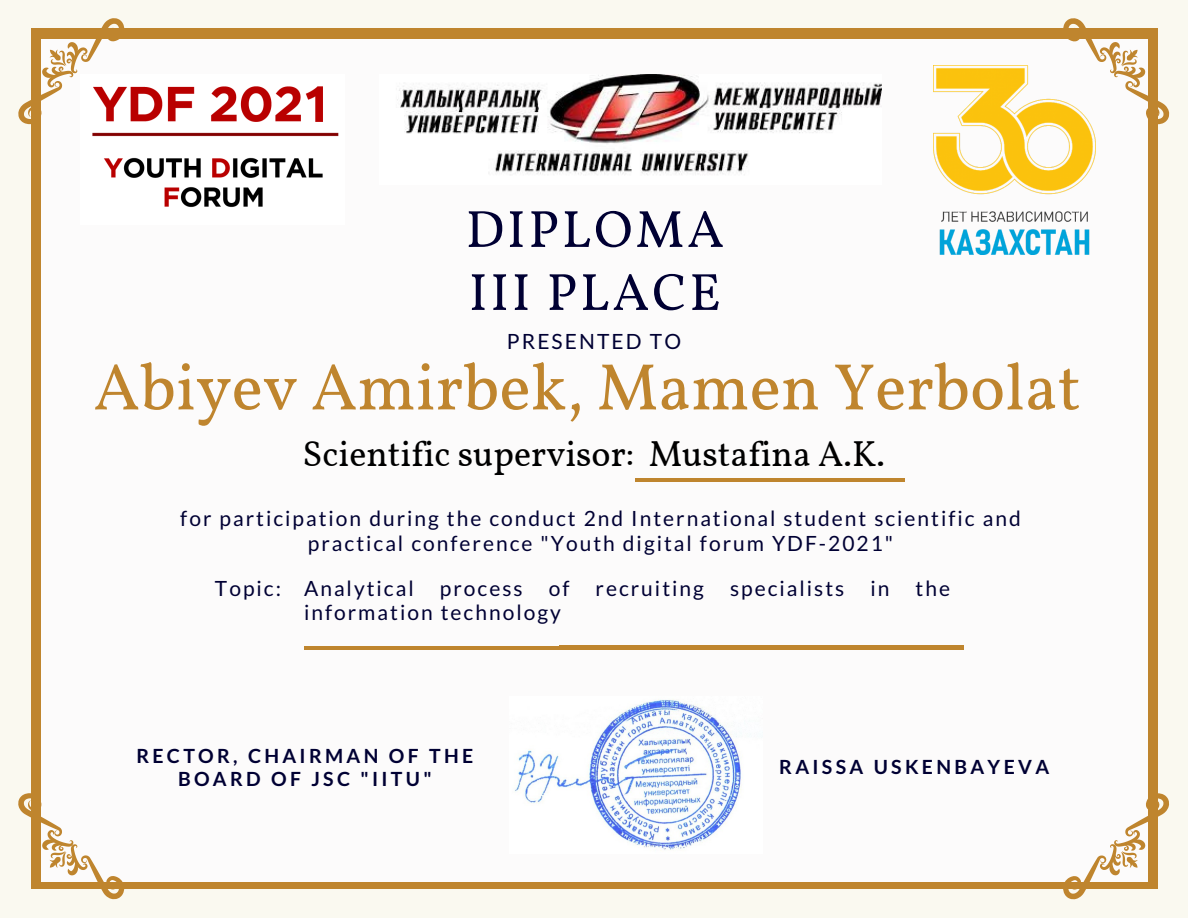
<style>
.page{position:relative;width:1188px;height:918px;background:#faf9f0}
.page>*{position:absolute;margin:0;border:0;box-sizing:border-box;transform-origin:0 0}
.t1{font:66px "Vollkorn";color:#bf852e}
.t2{font:52.5px "Vollkorn";letter-spacing:.055em;color:#003}
.t3{font:36px "Vollkorn";color:#000}
.t4{font:21px/24.8px "Lato";letter-spacing:.095em;color:#003}
.t5{font:700 19.5px/22.5px "Lato";letter-spacing:.17em;color:#003;text-align:center}
</style>
<div class="page">
<div style="left:31px;top:28px;width:1126px;height:861px;background:#bf852e"></div>
<div style="left:41px;top:39px;width:1107px;height:843px;background:#fcfbfb"></div>
<svg style="left:1063px;top:18px;width:107px;height:111px"></svg>
<hr style="left:304px;top:646px;width:270px;height:3px;background:#bf852e">
<hr style="left:560px;top:646px;width:298px;height:3px;background:#bf852e">
<hr style="left:635px;top:478px;width:270px;height:4px;background:#bf852e">
<img style="left:515px;top:700px;width:226px;height:150px">
<hr style="left:666px;top:646px;width:298px;height:3px;background:#bf852e">
<svg style="left:18px;top:18px;width:107px;height:107px"></svg>
<svg style="left:1063px;top:788px;width:106px;height:112px"></svg>
<svg style="left:18px;top:793px;width:107px;height:107px"></svg>
<img style="left:399px;top:74px;width:483px;height:100px">
<img style="left:81px;top:74px;width:258px;height:133px">
<img style="left:934px;top:65px;width:162px;height:189px">
<p class="t2" style="left:466px;top:197px;width:260px">DIPLOMA</p>
<p class="t2" style="left:469px;top:260px;width:254px">III PLACE</p>
<p class="t4" style="left:507px;top:328px;width:176px">PRESENTED TO</p>
<p class="t1" style="left:94px;top:347px;width:989px">Abiyev Amirbek, Mamen Yerbolat</p>
<p class="t3" style="left:303px;top:431px;width:584px">Scientific supervisor: Mustafina A.K.</p>
<p class="t4" style="left:180px;top:505px;width:842px;text-align:center">for participation during the conduct 2nd International student scientific and practical conference "Youth digital forum YDF-2021"</p>
<p class="t4" style="left:215px;top:575px;width:68px">Topic:</p>
<p class="t4" style="left:304px;top:575px;width:648px">Analytical process of recruiting specialists in the information technology</p>
<p class="t5" style="left:136px;top:745px;width:338px">RECTOR, CHAIRMAN OF THE<br>BOARD OF JSC "IITU"</p>
<p class="t5" style="left:779px;top:756px;width:271px">RAISSA USKENBAYEVA</p>
</div>
